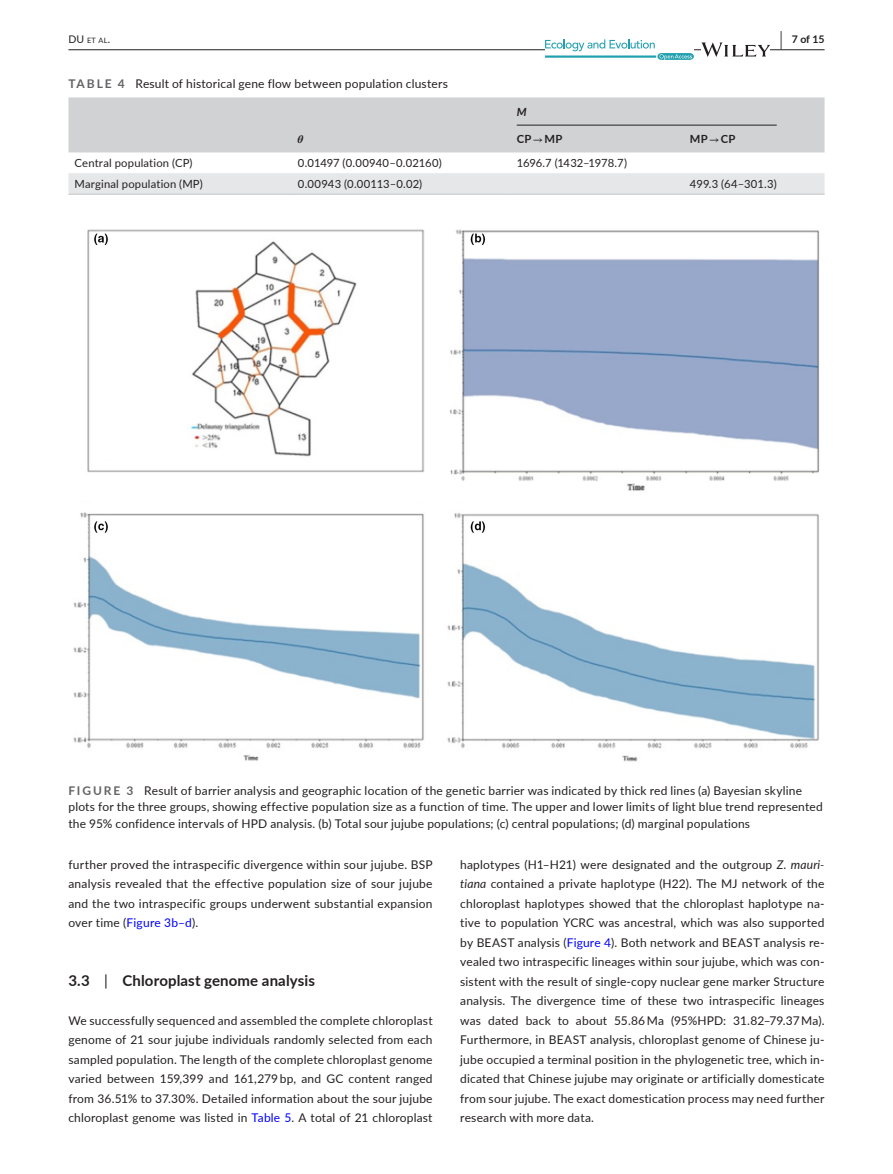
<style>
.page{position:relative;width:893px;height:1174px;background:#fff}
.page>*{position:absolute;margin:0;border:0;box-sizing:border-box;transform-origin:0 0}
.t1{font:700 15px "Lato";letter-spacing:.01em;color:#231f20}
.t2{font:12px/19.5px "Lato";letter-spacing:.015em;color:#231f20;text-align:justify}
.t3{font:11.25px "Lato";letter-spacing:.015em;color:#231f20}
.t4{font:11.25px "Lato";letter-spacing:-.015em;color:#231f20}
.t5{font:700 11.25px "Lato";letter-spacing:.015em;color:#231f20}
.t6{font:italic 700 11.25px "STIX";color:#231f20}
.t7{font:italic 700 11.25px "Lato";color:#231f20}
.t8{font:700 10.5px "Lato";color:#231f20}
.t9{font:7.35px "Lato";color:#231f20}
.s1{font-size:10.5px}
.s2{font-size:19.5px}
.s3{font-weight:700;color:#636366}
.s4{font-family:"STIX";font-weight:400}
.s5{color:#00f}
.s6{font-weight:400}
.s7{font-style:italic}
</style>
<div class="page">
<hr style="left:68px;top:49px;width:756px;height:1px;background:#231f20">
<svg style="left:545px;top:39px;width:149px;height:21px"></svg>
<svg style="left:701px;top:42px;width:69px;height:15px"></svg>
<div style="left:68px;top:97px;width:756px;height:55px;background:#d1d2d4"></div>
<div style="left:68px;top:173px;width:756px;height:20px;background:#e6e7e9"></div>
<hr style="left:68px;top:193px;width:224px;height:2px;background:#d1d2d4">
<hr style="left:292px;top:193px;width:219px;height:2px;background:#d1d2d4">
<hr style="left:511px;top:193px;width:173px;height:2px;background:#d1d2d4">
<hr style="left:684px;top:193px;width:140px;height:2px;background:#d1d2d4">
<hr style="left:517px;top:125px;width:260px;height:1px;background:#231f20">
<img style="left:73px;top:229px;width:747px;height:533px">
<p class="t9" style="left:68px;top:35px;width:43px"><span class="s1">DU</span> et al<span class="s1">.</span></p>
<p class="t8" style="left:780px;top:31px;width:46px"><span class="s2">|</span> 7 of 15</p>
<p class="t2" style="left:68px;top:73px;width:381px"><span class="s3">TABLE 4</span> Result of historical gene flow between population clusters</p>
<p class="t6" style="left:298px;top:132px;width:7px">θ</p>
<p class="t7" style="left:517px;top:103px;width:11px">M</p>
<p class="t5" style="left:517px;top:131px;width:47px">CP <span class="s4">→</span> MP</p>
<p class="t5" style="left:690px;top:131px;width:47px">MP <span class="s4">→</span> CP</p>
<p class="t3" style="left:74px;top:155px;width:120px">Central population (CP)</p>
<p class="t3" style="left:298px;top:155px;width:145px">0.01497 (0.00940–0.02160)</p>
<p class="t4" style="left:517px;top:155px;width:112px">1696.7 (1432–1978.7)</p>
<p class="t3" style="left:74px;top:176px;width:130px">Marginal population (MP)</p>
<p class="t3" style="left:298px;top:176px;width:126px">0.00943 (0.00113–0.02)</p>
<p class="t3" style="left:690px;top:176px;width:88px">499.3 (64–301.3)</p>
<p class="t2" style="left:68px;top:781px;width:756px;line-height:16.5px;text-align:left"><span class="s3">FIGURE 3</span> Result of barrier analysis and geographic location of the genetic barrier was indicated by thick red lines (a) Bayesian skyline plots for the three groups, showing effective population size as a function of time. The upper and lower limits of light blue trend represented the 95% confidence intervals of HPD analysis. (b) Total sour jujube populations; (c) central populations; (d) marginal populations</p>
<p class="t2" style="left:68px;top:854px;width:366px">further proved the intraspecific divergence within sour jujube. BSP analysis revealed that the effective population size of sour jujube and the two intraspecific groups underwent substantial expansion over time (<span class="s5">Figure 3b–d</span>).</p>
<p class="t1" style="left:68px;top:969px;width:248px">3.3 <span class="s6">|</span> Chloroplast genome analysis</p>
<p class="t2" style="left:68px;top:1010px;width:366px">We successfully sequenced and assembled the complete chloroplast genome of 21 sour jujube individuals randomly selected from each sampled population. The length of the complete chloroplast genome varied between 159,399 and 161,279 bp, and GC content ranged from 36.51% to 37.30%. Detailed information about the sour jujube chloroplast genome was listed in <span class="s5">Table 5</span>. A total of 21 chloroplast</p>
<p class="t2" style="left:460px;top:854px;width:366px">haplotypes (H1–H21) were designated and the outgroup <span class="s7">Z. mauri&shy;tiana</span> contained a private haplotype (H22). The MJ network of the chloroplast haplotypes showed that the chloroplast haplotype na&shy;tive to population YCRC was ancestral, which was also supported by BEAST analysis (<span class="s5">Figure 4</span>). Both network and BEAST analysis re&shy;vealed two intraspecific lineages within sour jujube, which was con&shy;sistent with the result of single-copy nuclear gene marker Structure analysis. The divergence time of these two intraspecific lineages was dated back to about 55.86 Ma (95%HPD: 31.82–79.37 Ma).<br>Furthermore, in BEAST analysis, chloroplast genome of Chinese ju&shy;jube occupied a terminal position in the phylogenetic tree, which in&shy;dicated that Chinese jujube may originate or artificially domesticate from sour jujube. The exact domestication process may need further research with more data.</p>
</div>
